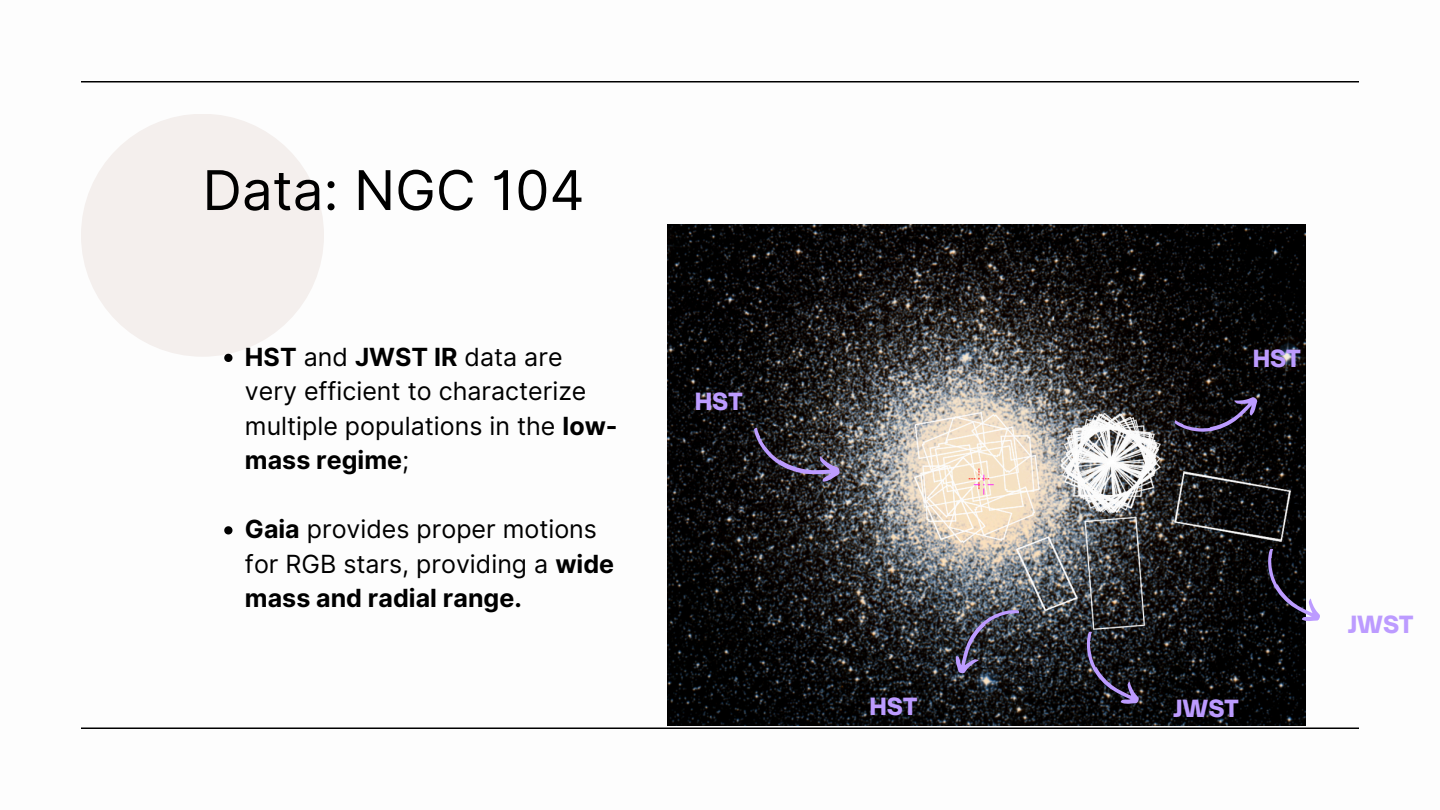
<style>
.page{position:relative;width:1440px;height:810px;background:#fff}
.page>*{position:absolute;margin:0;border:0;box-sizing:border-box;transform-origin:0 0}
.t1{font:54.8px "Inter";color:#000}
.t2{font:25px/34.5px "Inter";color:#000}
.t3{font:900 22.7px "Open Sauce One";color:#bc9bff}
.s1{font-weight:700}
</style>
<div class="page">
<hr style="left:81px;top:728px;width:1278px;height:1px;background:#000">
<hr style="left:81px;top:81px;width:1278px;height:1px;background:#000">
<div style="left:81px;top:114px;width:243px;height:243px;background:#f4efed;border-radius:50%"></div>
<img style="left:667px;top:224px;width:639px;height:501px">
<img style="left:744px;top:427px;width:100px;height:62px">
<svg style="left:224px;top:354px;width:8px;height:8px"></svg>
<svg style="left:224px;top:526px;width:8px;height:8px"></svg>
<svg style="left:1072px;top:630px;width:73px;height:83px;background:#22212a"></svg>
<svg style="left:1253px;top:548px;width:67px;height:82px"></svg>
<img style="left:947px;top:596px;width:73px;height:83px">
<svg style="left:1174px;top:391px;width:89px;height:53px;background:#1d1923"></svg>
<p class="t1" style="left:202px;top:157px;width:384px">Data: NGC 104</p>
<p class="t2" style="left:245px;top:339px;width:374px"><span class="s1">HST</span> and <span class="s1">JWST IR</span> data are very efficient to characterize multiple populations in the <span class="s1">low&shy;mass regime</span>;</p>
<p class="t2" style="left:245px;top:512px;width:371px"><span class="s1">Gaia</span> provides proper motions for RGB stars, providing a <span class="s1">wide mass and radial range.</span></p>
<p class="t3" style="left:695px;top:388px;width:49px">HST</p>
<p class="t3" style="left:1253px;top:345px;width:49px">HST</p>
<h2 class="t3" style="left:869px;top:692px;width:49px">HST</h2>
<p class="t3" style="left:1173px;top:694px;width:67px">JWST</p>
<p class="t3" style="left:1348px;top:610px;width:67px">JWST</p>
</div>
